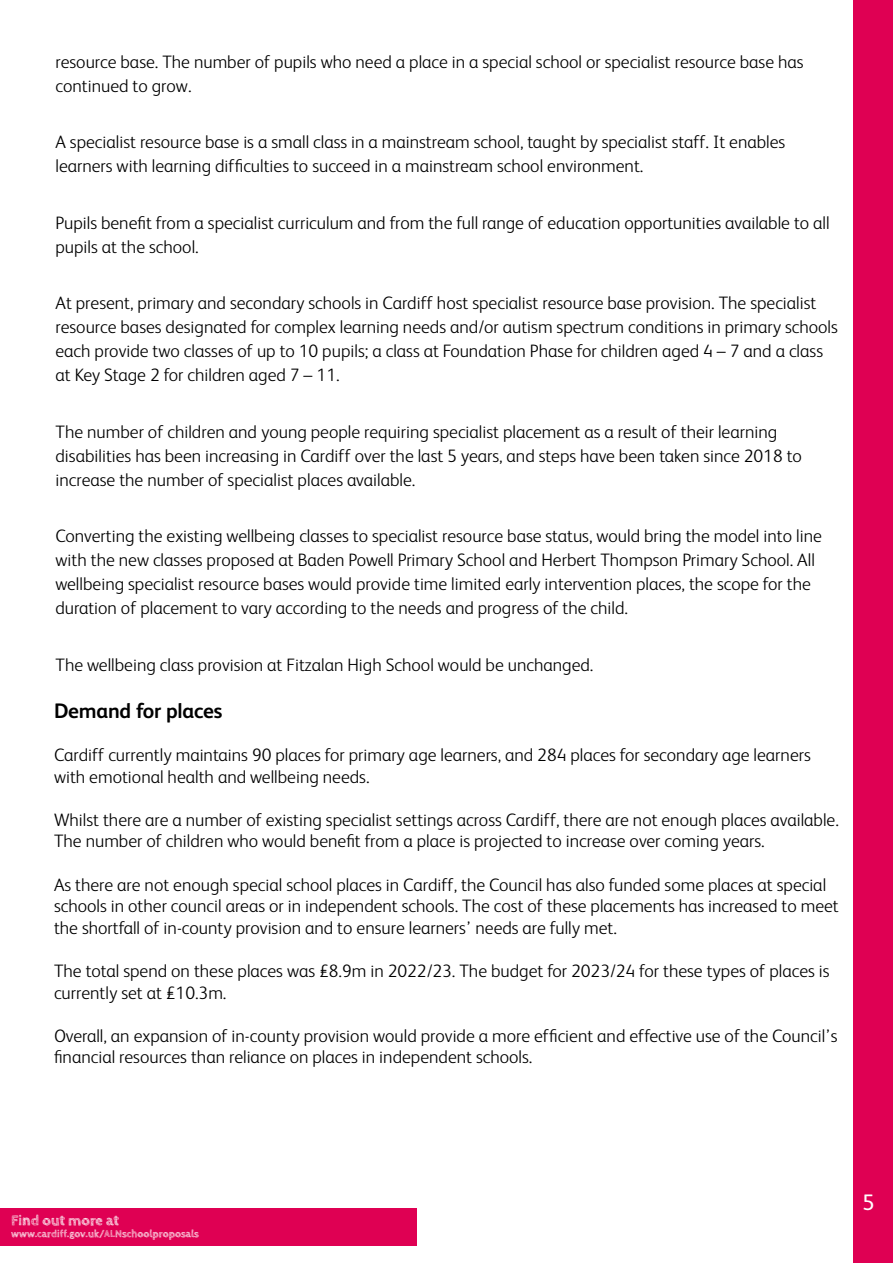
<style>
.page{position:relative;width:893px;height:1263px;background:#fff}
.page>*{position:absolute;margin:0;border:0;box-sizing:border-box;transform-origin:0 0}
.t1{font:22.5px "FS Albert";color:#fff}
.Heading_2{font:700 21px "FS Albert";letter-spacing:-.01em;color:#000}
.bullets_1{font:300 18px/24px "FS Albert";color:#000}
.t2{font:700 14.85px "Cabin Sketch";letter-spacing:-.005em;color:#fff}
.t3{font:700 10.5px "Cabin Sketch";color:#fff}
</style>
<div class="page">
<div style="left:0;top:1208px;width:417px;height:38px;background:#df0053"></div>
<div style="left:853px;top:0;width:40px;height:1263px;background:#df0053"></div>
<p class="bullets_1" style="left:56px;top:49px;width:750px">resource base. The number of pupils who need a place in a special school or specialist resource base has continued to grow.</p>
<p class="bullets_1" style="left:56px;top:129px;width:731px">A specialist resource base is a small class in a mainstream school, taught by specialist staff. It enables learners with learning difficulties to succeed in a mainstream school environment.</p>
<p class="bullets_1" style="left:56px;top:210px;width:776px">Pupils benefit from a specialist curriculum and from the full range of education opportunities available to all pupils at the school.</p>
<p class="bullets_1" style="left:56px;top:290px;width:784px">At present, primary and secondary schools in Cardiff host specialist resource base provision. The specialist resource bases designated for complex learning needs and/or autism spectrum conditions in primary schools each provide two classes of up to 10 pupils; a class at Foundation Phase for children aged 4 – 7 and a class at Key Stage 2 for children aged 7 – 11.</p>
<p class="bullets_1" style="left:56px;top:419px;width:748px">The number of children and young people requiring specialist placement as a result of their learning disabilities has been increasing in Cardiff over the last 5 years, and steps have been taken since 2018 to increase the number of specialist places available.</p>
<p class="bullets_1" style="left:56px;top:523px;width:768px">Converting the existing wellbeing classes to specialist resource base status, would bring the model into line with the new classes proposed at Baden Powell Primary School and Herbert Thompson Primary School. All wellbeing specialist resource bases would provide time limited early intervention places, the scope for the duration of placement to vary according to the needs and progress of the child.</p>
<p class="bullets_1" style="left:56px;top:652px;width:539px">The wellbeing class provision at Fitzalan High School would be unchanged.</p>
<p class="Heading_2" style="left:54px;top:696px;width:170px">Demand for places</p>
<p class="bullets_1" style="left:54px;top:743px;width:758px;line-height:21.6px">Cardiff currently maintains 90 places for primary age learners, and 284 places for secondary age learners with emotional health and wellbeing needs.</p>
<p class="bullets_1" style="left:54px;top:808px;width:786px;line-height:21.6px">Whilst there are a number of existing specialist settings across Cardiff, there are not enough places available.<br>The number of children who would benefit from a place is projected to increase over coming years.</p>
<p class="bullets_1" style="left:54px;top:873px;width:786px;line-height:21.6px">As there are not enough special school places in Cardiff, the Council has also funded some places at special schools in other council areas or in independent schools. The cost of these placements has increased to meet the shortfall of in-county provision and to ensure learners’ needs are fully met.</p>
<p class="bullets_1" style="left:54px;top:959px;width:777px;line-height:21.6px">The total spend on these places was £8.9m in 2022/23. The budget for 2023/24 for these types of places is currently set at £10.3m.</p>
<p class="bullets_1" style="left:54px;top:1024px;width:785px;line-height:21.6px">Overall, an expansion of in-county provision would provide a more efficient and effective use of the Council’s financial resources than reliance on places in independent schools.</p>
<p class="t2" style="left:11px;top:1212px;width:109px">Find out more at</p>
<p class="t3" style="left:11px;top:1228px;width:189px">www.cardiff.gov.uk/ALNschoolproposals</p>
<p class="t1" style="left:862px;top:1187px;width:14px">5</p>
</div>
